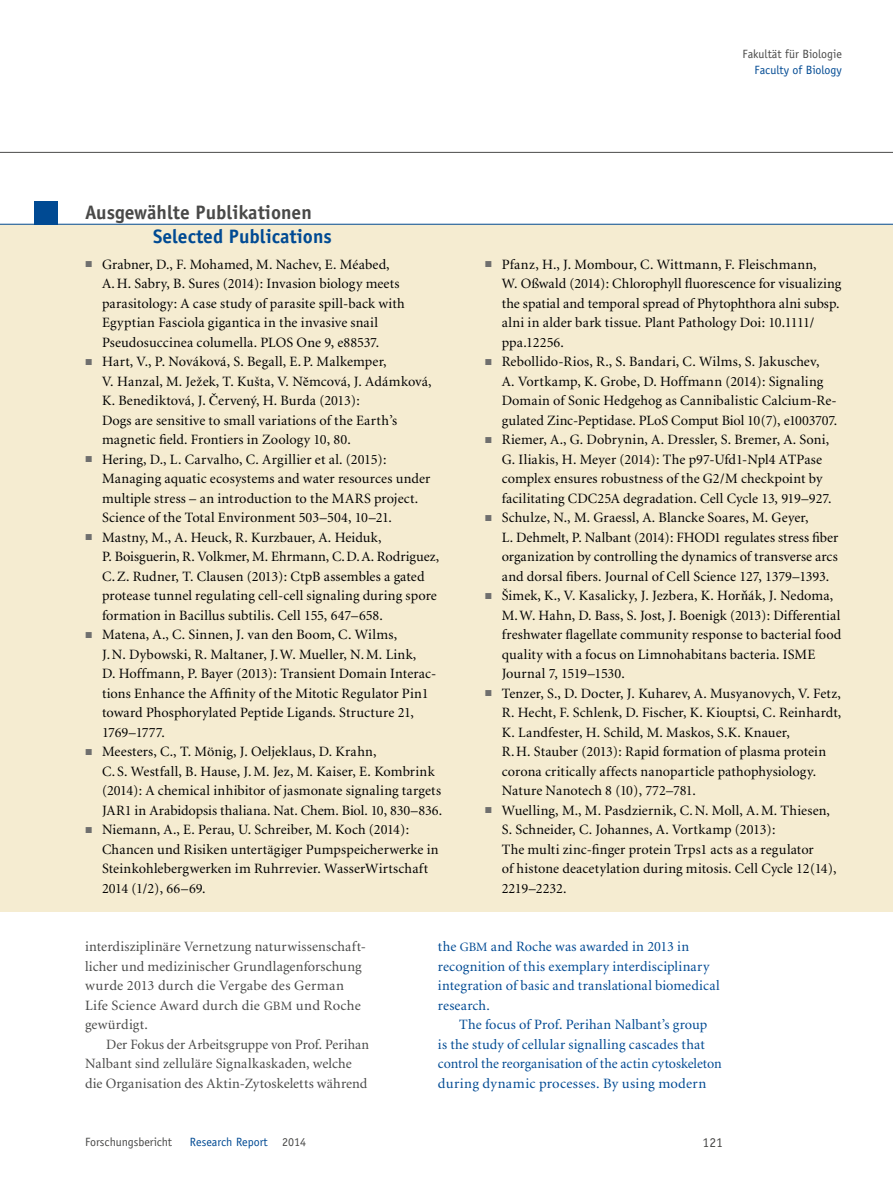
<style>
.page{position:relative;width:893px;height:1191px;background:#fff}
.page>*{position:absolute;margin:0;border:0;box-sizing:border-box;transform-origin:0 0}
.t1{font:700 19.5px "Officina Sans";color:#494948}
.t2{font:700 19.5px "Officina Sans";color:#004a93}
.t3{font:14.25px/19.5px "Minion";letter-spacing:.01em;color:#000}
.t4{font:14.25px/19.5px "Minion";letter-spacing:.01em;color:#004a93}
.t5{font:14.25px/19.5px "Minion";letter-spacing:.01em;color:#494948}
.t6{font:13.5px "Officina Sans";color:#494948}
.t7{font:12px "Officina Sans";color:#494948}
.t8{font:12px "Officina Sans";color:#004a93}
.s1{font-family:"Times";font-size:13.5px}
.s2{font-family:"Times"}
.s3{font-size:12.75px}
.s4{color:#494948}
</style>
<div class="page">
<hr style="left:0;top:152px;width:893px;height:1px;background:#494948">
<div style="left:0;top:224px;width:893px;height:688px;background:#f5ecd1"></div>
<div style="left:34px;top:201px;width:23px;height:24px;background:#004a93"></div>
<hr style="left:0;top:224px;width:893px;height:1px;background:#004a93">
<p class="t7" style="left:743px;top:47px;width:101px">Fakultät für Biologie</p>
<p class="t8" style="left:755px;top:62px;width:89px">Faculty of Biology</p>
<h1 class="t1" style="left:85px;top:200px;width:228px">Ausgewählte Publikationen</h1>
<h1 class="t2" style="left:153px;top:224px;width:180px">Selected Publications</h1>
<p class="t3" style="left:102px;top:255px;width:342px">Grabner, D., F. Mohamed, M. Nachev, E. Méabed,<br>A.H. Sabry, B. Sures (2014): Invasion biology meets parasitology: A case study of parasite spill-back with Egyptian Fasciola gigantica in the invasive snail Pseudosuccinea columella. PLOS One 9, e88537.<br>Hart, V., P. Nováková, S. Begall, E.P. Malkemper,<br>V. Hanzal, M. Ježek, T. Kušta, V. N<span class="s1">ě</span>mcová, J. Adámková, K. Benediktová, J. <span class="s1">Č</span>ervený, H. Burda (2013):<br>Dogs are sensitive to small variations of the Earth’s magnetic field. Frontiers in Zoology 10, 80.<br>Hering, D., L. Carvalho, C. Argillier et al. (2015):<br>Managing aquatic ecosystems and water resources under multiple stress – an introduction to the MARS project.<br>Science of the Total Environment 503–504, 10–21.<br>Mastny, M., A. Heuck, R. Kurzbauer, A. Heiduk,<br>P. Boisguerin, R. Volkmer, M. Ehrmann, C.D.A. Rodriguez, C.Z. Rudner, T. Clausen (2013): CtpB assembles a gated protease tunnel regulating cell-cell signaling during spore formation in Bacillus subtilis. Cell 155, 647–658.<br>Matena, A., C. Sinnen, J. van den Boom, C. Wilms,<br>J.N. Dybowski, R. Maltaner, J.W. Mueller, N.M. Link,<br>D. Hoffmann, P. Bayer (2013): Transient Domain Interac&shy;tions Enhance the Affinity of the Mitotic Regulator Pin1 toward Phosphorylated Peptide Ligands. Structure 21, 1769–1777.<br>Meesters, C., T. Mönig, J. Oeljeklaus, D. Krahn,<br>C. S. Westfall, B. Hause, J.M. Jez, M. Kaiser, E. Kombrink (2014): A chemical inhibitor of jasmonate signaling targets JAR1 in Arabidopsis thaliana. Nat. Chem. Biol. 10, 830–836.<br>Niemann, A., E. Perau, U. Schreiber, M. Koch (2014):<br>Chancen und Risiken untertägiger Pumpspeicherwerke in Steinkohlebergwerken im Ruhrrevier. WasserWirtschaft 2014 (1/2), 66–69.</p>
<p class="t3" style="left:502px;top:255px;width:341px">Pfanz, H., J. Mombour, C. Wittmann, F. Fleischmann,<br>W. Oßwald (2014): Chlorophyll fluorescence for visualizing the spatial and temporal spread of Phytophthora alni subsp. alni in alder bark tissue. Plant Pathology Doi: 10.1111/ ppa.12256.<br>Rebollido-Rios, R., S. Bandari, C. Wilms, S. Jakuschev,<br>A. Vortkamp, K. Grobe, D. Hoffmann (2014): Signaling Domain of Sonic Hedgehog as Cannibalistic Calcium-Re&shy;gulated Zinc-Peptidase. PLoS Comput Biol 10(7), e1003707.<br>Riemer, A., G. Dobrynin, A. Dressler, S. Bremer, A. Soni, G. Iliakis, H. Meyer (2014): The p97-Ufd1-Npl4 ATPase complex ensures robustness of the G2/M checkpoint by facilitating CDC25A degradation. Cell Cycle 13, 919–927.<br>Schulze, N., M. Graessl, A. Blancke Soares, M. Geyer,<br>L. Dehmelt, P. Nalbant (2014): FHOD1 regulates stress fiber organization by controlling the dynamics of transverse arcs and dorsal fibers. Journal of Cell Science 127, 1379–1393.<br>Šimek, K., V. Kasalicky, J. Jezbera, K. Hor<span class="s2">ň</span>ák, J. Nedoma, M.W. Hahn, D. Bass, S. Jost, J. Boenigk (2013): Differential freshwater flagellate community response to bacterial food quality with a focus on Limnohabitans bacteria. ISME Journal 7, 1519–1530.<br>Tenzer, S., D. Docter, J. Kuharev, A. Musyanovych, V. Fetz, R. Hecht, F. Schlenk, D. Fischer, K. Kiouptsi, C. Reinhardt, K. Landfester, H. Schild, M. Maskos, S.K. Knauer,<br>R.H. Stauber (2013): Rapid formation of plasma protein corona critically affects nanoparticle pathophysiology.<br>Nature Nanotech 8 (10), 772–781.<br>Wuelling, M., M. Pasdziernik, C.N. Moll, A.M. Thiesen, S. Schneider, C. Johannes, A. Vortkamp (2013):<br>The multi zinc-finger protein Trps1 acts as a regulator<br>of histone deacetylation during mitosis. Cell Cycle 12(14), 2219–2232.</p>
<p class="t5" style="left:85px;top:937px;width:282px">interdisziplinäre Vernetzung naturwissenschaft&shy;licher und medizinischer Grundlagenforschung wurde 2013 durch die Vergabe des German Life Science Award durch die <span class="s3">GBM</span> und Roche gewürdigt.</p>
<p class="t5" style="left:85px;top:1035px;width:286px;text-indent:21px">Der Fokus der Arbeitsgruppe von Prof. Perihan<br>Nalbant sind zelluläre Signalkaskaden, welche die Organisation des Aktin-Zytoskeletts während</p>
<p class="t4" style="left:438px;top:937px;width:283px">the <span class="s3">GBM</span> and Roche was awarded in 2013 in recognition of this exemplary interdisciplinary integration of basic and translational biomedical research.</p>
<p class="t4" style="left:438px;top:1015px;width:285px;text-indent:21px">The focus of Prof. Perihan Nalbant’s group<br>is the study of cellular signalling cascades that control the reorganisation of the actin cytoskeleton during dynamic processes. By using modern</p>
<p class="t7" style="left:85px;top:1134px;width:89px">Forschungsbericht</p>
<p class="t8" style="left:190px;top:1134px;width:118px">Research Report <span class="s4">2014</span></p>
<p class="t6" style="left:703px;top:1134px;width:22px">121</p>
</div>
